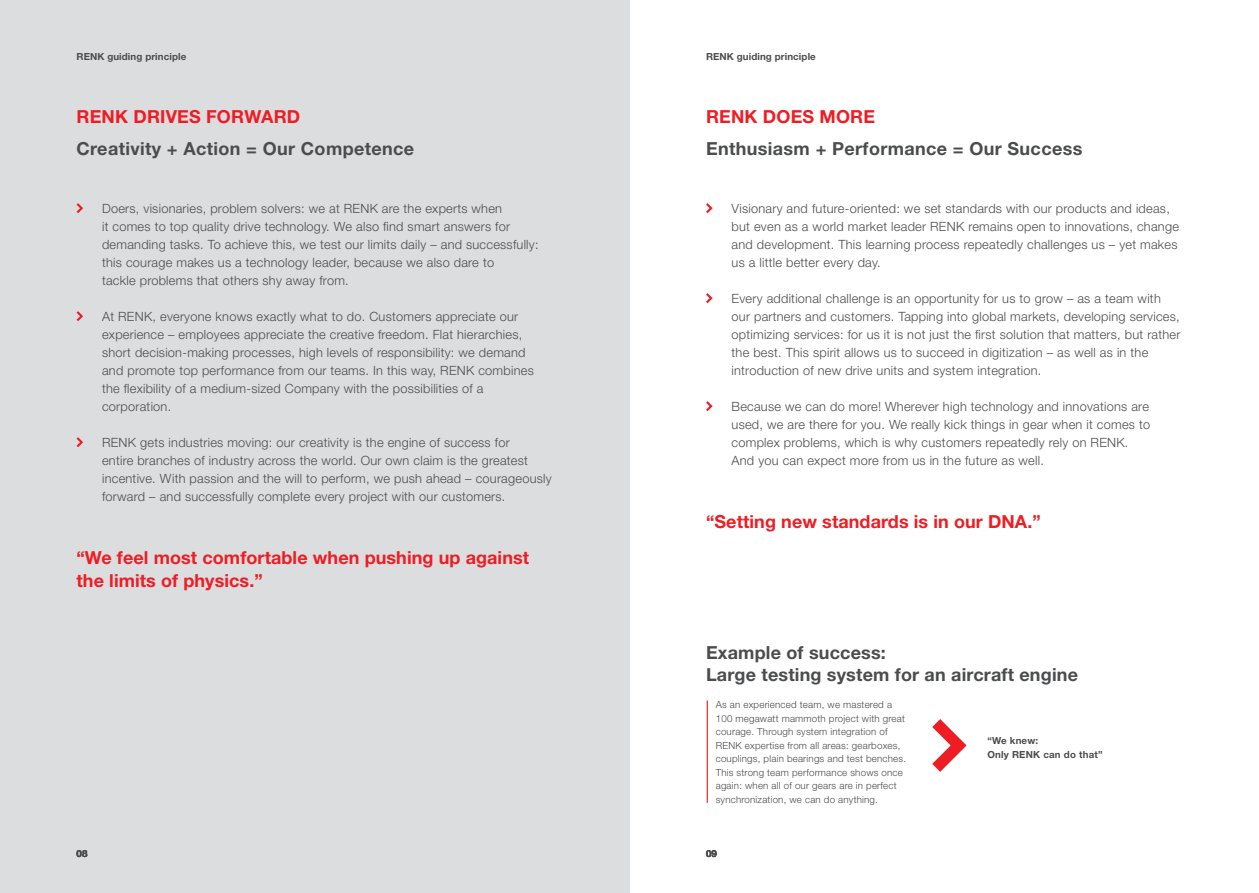
<style>
.page{position:relative;width:1259px;height:893px;background:#fff}
.page>*{position:absolute;margin:0;border:0;box-sizing:border-box;transform-origin:0 0}
.t1{font:700 18px/22.5px "Helvetica Neue";letter-spacing:.005em;color:#ee1d23}
.t2{font:700 18px/22.5px "Helvetica Neue";letter-spacing:.02em;color:#4b4c4d}
.t3{font:300 12.75px/18px "Helvetica Neue";letter-spacing:.02em;color:#4b4c4d}
.t4{font:300 9.75px/13.5px "Helvetica Neue";letter-spacing:.02em;color:#4b4c4d}
.t5{font:700 9.75px/13.5px "Helvetica Neue";letter-spacing:.01em;color:#4b4c4d}
</style>
<div class="page">
<div style="left:0;top:0;width:629px;height:893px;background:#dcdddf"></div>
<svg style="left:77px;top:203px;width:6px;height:10px"></svg>
<svg style="left:77px;top:311px;width:6px;height:10px"></svg>
<svg style="left:77px;top:437px;width:6px;height:10px"></svg>
<svg style="left:706px;top:203px;width:6px;height:10px"></svg>
<svg style="left:706px;top:293px;width:6px;height:10px"></svg>
<svg style="left:706px;top:401px;width:6px;height:10px"></svg>
<hr style="left:706px;top:700px;width:2px;height:103px;background:#ee1d23">
<svg style="left:932px;top:719px;width:34px;height:53px"></svg>
<p class="t5" style="left:77px;top:50px;width:111px">RENK guiding principle</p>
<p class="t5" style="left:706px;top:50px;width:111px">RENK guiding principle</p>
<h1 class="t1" style="left:77px;top:105px;width:225px">RENK DRIVES FORWARD</h1>
<h1 class="t2" style="left:77px;top:137px;width:339px">Creativity + Action = Our Competence</h1>
<p class="t3" style="left:102px;top:199px;width:438px">Doers, visionaries, problem solvers: we at RENK are the experts when<br>it comes to top quality drive technology. We also find smart answers for demanding tasks. To achieve this, we test our limits daily – and successfully: this courage makes us a technology leader, because we also dare to<br>tackle problems that others shy away from.</p>
<p class="t3" style="left:102px;top:307px;width:433px">At RENK, everyone knows exactly what to do. Customers appreciate our experience – employees appreciate the creative freedom. Flat hierarchies, short decision-making processes, high levels of responsibility: we demand and promote top performance from our teams. In this way, RENK combines the flexibility of a medium-sized Company with the possibilities of a corporation.</p>
<p class="t3" style="left:102px;top:433px;width:451px">RENK gets industries moving: our creativity is the engine of success for<br>entire branches of industry across the world. Our own claim is the greatest incentive. With passion and the will to perform, we push ahead – courageously forward – and successfully complete every project with our customers.</p>
<h1 class="t1" style="left:77px;top:546px;width:454px">“We feel most comfortable when pushing up against the limits of physics.”</h1>
<h1 class="t1" style="left:706px;top:105px;width:171px">RENK DOES MORE</h1>
<h1 class="t2" style="left:706px;top:137px;width:378px">Enthusiasm + Performance = Our Success</h1>
<p class="t3" style="left:731px;top:199px;width:449px">Visionary and future-oriented: we set standards with our products and ideas, but even as a world market leader RENK remains open to innovations, change and development. This learning process repeatedly challenges us – yet makes us a little better every day.</p>
<p class="t3" style="left:731px;top:289px;width:450px">Every additional challenge is an opportunity for us to grow – as a team with our partners and customers. Tapping into global markets, developing services, optimizing services: for us it is not just the first solution that matters, but rather the best. This spirit allows us to succeed in digitization – as well as in the introduction of new drive units and system integration.</p>
<p class="t3" style="left:731px;top:397px;width:420px">Because we can do more! Wherever high technology and innovations are used, we are there for you. We really kick things in gear when it comes to complex problems, which is why customers repeatedly rely on RENK.<br>And you can expect more from us in the future as well.</p>
<h1 class="t1" style="left:706px;top:510px;width:336px">“Setting new standards is in our DNA.”</h1>
<h1 class="t2" style="left:706px;top:641px;width:373px">Example of success:<br>Large testing system for an aircraft engine</h1>
<p class="t4" style="left:716px;top:698px;width:192px">As an experienced team, we mastered a 100 megawatt mammoth project with great courage. Through system integration of RENK expertise from all areas: gearboxes, couplings, plain bearings and test benches.<br>This strong team performance shows once again: when all of our gears are in perfect synchronization, we can do anything.</p>
<p class="t5" style="left:987px;top:734px;width:117px">“We knew:<br>Only RENK can do that”</p>
<p class="t5" style="left:77px;top:846px;width:12px">08</p>
<p class="t5" style="left:706px;top:846px;width:12px">09</p>
</div>
